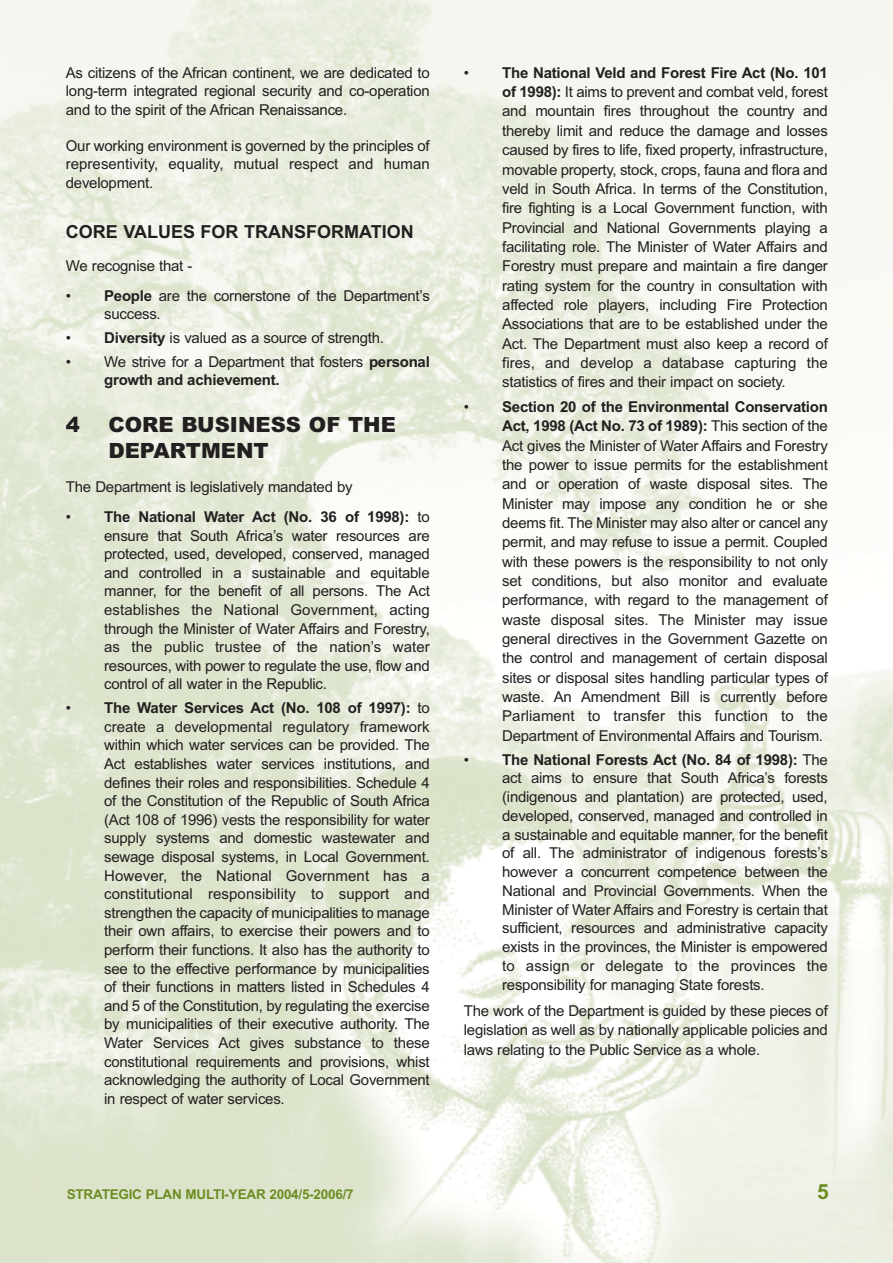
<style>
.page{position:relative;width:893px;height:1263px;background:#fff}
.page>*{position:absolute;margin:0;border:0;box-sizing:border-box;transform-origin:0 0}
.t1{font:900 21px/25.8px "Arial";color:#231f20}
.t2{font:21px "Arial Bold MS";color:#6d8d23}
.t3{font:18px "Arial Bold MS";color:#231f20}
.t4{font:15px/18.6px "Arial MS";letter-spacing:-.015em;color:#231f20;text-align:justify}
.t5{font:15px/19.4px "Arial Bold MS";letter-spacing:-.015em;color:#231f20;text-align:right}
.t6{font:13.5px "Arial Bold MS";letter-spacing:-.015em;color:#6d8d23}
.s1{font-family:"Arial Bold MS"}
.s2{font-family:"Arial MS"}
</style>
<div class="page">
<img style="left:0;top:0;width:892px;height:1263px">
<p class="t4" style="left:66px;top:65px;width:365px">As citizens of the African continent, we are dedicated to long-term integrated regional security and co-operation and to the spirit of the African Renaissance.</p>
<p class="t4" style="left:66px;top:138px;width:365px">Our working environment is governed by the principles of representivity, equality, mutual respect and human development.</p>
<p class="t3" style="left:66px;top:226px;width:349px">CORE VALUES FOR TRANSFORMATION</p>
<p class="t4" style="left:66px;top:258px;width:128px">We recognise that -</p>
<p class="t4" style="left:104px;top:288px;width:327px;text-indent:-38px">• <span class="s1">People</span> are the cornerstone of the Department’s success.</p>
<p class="t4" style="left:66px;top:330px;width:320px">• <span class="s1">Diversity</span> is valued as a source of strength.</p>
<p class="t4" style="left:66px;top:354px;width:365px">• We strive for a Department that fosters <span class="s1">personal</span></p>
<p class="t5" style="left:104px;top:372px;width:177px">growth and achievement.</p>
<h1 class="t1" style="left:66px;top:414px;width:16px">4</h1>
<h1 class="t1" style="left:108px;top:414px;width:289px">CORE BUSINESS OF THE<br>DEPARTMENT</h1>
<p class="t4" style="left:66px;top:479px;width:288px">The Department is legislatively mandated by</p>
<p class="t5" style="left:66px;top:508px;width:365px"><span class="s2">•</span> The National Water Act (No. 36 of 1998): <span class="s2">to</span></p>
<p class="t4" style="left:104px;top:527px;width:327px">ensure that South Africa’s water resources are protected, used, developed, conserved, managed and controlled in a sustainable and equitable manner, for the benefit of all persons. The Act establishes the National Government, acting through the Minister of Water Affairs and Forestry, as the public trustee of the nation’s water resources, with power to regulate the use, flow and control of all water in the Republic.</p>
<p class="t5" style="left:66px;top:700px;width:365px"><span class="s2">•</span> The Water Services Act (No. 108 of 1997): <span class="s2">to</span></p>
<p class="t4" style="left:104px;top:719px;width:327px">create a developmental regulatory framework within which water services can be provided. The Act establishes water services institutions, and defines their roles and responsibilities. Schedule 4 of the Constitution of the Republic of South Africa (Act 108 of 1996) vests the responsibility for water supply systems and domestic wastewater and sewage disposal systems, in Local Government.<br>However, the National Government has a constitutional responsibility to support and strengthen the capacity of municipalities to manage their own affairs, to exercise their powers and to perform their functions. It also has the authority to see to the effective performance by municipalities of their functions in matters listed in Schedules 4 and 5 of the Constitution, by regulating the exercise by municipalities of their executive authority. The Water Services Act gives substance to these constitutional requirements and provisions, whist acknowledging the authority of Local Government in respect of water services.</p>
<p class="t5" style="left:464px;top:64px;width:365px"><span class="s2">•</span> The National Veld and Forest Fire Act (No. 101</p>
<p class="t4" style="left:502px;top:84px;width:327px;line-height:19.4px"><span class="s1">of 1998):</span> It aims to prevent and combat veld, forest and mountain fires throughout the country and thereby limit and reduce the damage and losses caused by fires to life, fixed property, infrastructure, movable property, stock, crops, fauna and flora and veld in South Africa. In terms of the Constitution, fire fighting is a Local Government function, with Provincial and National Governments playing a facilitating role. The Minister of Water Affairs and Forestry must prepare and maintain a fire danger rating system for the country in consultation with affected role players, including Fire Protection Associations that are to be established under the Act. The Department must also keep a record of fires, and develop a database capturing the statistics of fires and their impact on society.</p>
<p class="t5" style="left:464px;top:398px;width:365px"><span class="s2">•</span> Section 20 of the Environmental Conservation<br>Act, 1998 (Act No. 73 of 1989): <span class="s2">This section of the</span></p>
<p class="t4" style="left:502px;top:437px;width:327px;line-height:19.4px">Act gives the Minister of Water Affairs and Forestry the power to issue permits for the establishment and or operation of waste disposal sites. The Minister may impose any condition he or she deems fit. The Minister may also alter or cancel any permit, and may refuse to issue a permit. Coupled with these powers is the responsibility to not only set conditions, but also monitor and evaluate performance, with regard to the management of waste disposal sites. The Minister may issue general directives in the Government Gazette on the control and management of certain disposal sites or disposal sites handling particular types of waste. An Amendment Bill is currently before Parliament to transfer this function to the Department of Environmental Affairs and Tourism.</p>
<p class="t5" style="left:464px;top:751px;width:365px"><span class="s2">•</span> The National Forests Act (No. 84 of 1998): <span class="s2">The</span></p>
<p class="t4" style="left:502px;top:770px;width:327px">act aims to ensure that South Africa’s forests (indigenous and plantation) are protected, used, developed, conserved, managed and controlled in a sustainable and equitable manner, for the benefit of all. The administrator of indigenous forests’s however a concurrent competence between the National and Provincial Governments. When the Minister of Water Affairs and Forestry is certain that sufficient, resources and administrative capacity exists in the provinces, the Minister is empowered to assign or delegate to the provinces the responsibility for managing State forests.</p>
<p class="t4" style="left:464px;top:1003px;width:365px;line-height:19.4px">The work of the Department is guided by these pieces of legislation as well as by nationally applicable policies and laws relating to the Public Service as a whole.</p>
<p class="t6" style="left:67px;top:1189px;width:288px">STRATEGIC PLAN MULTI-YEAR 2004/5-2006/7</p>
<h1 class="t2" style="left:817px;top:1184px;width:13px">5</h1>
</div>
